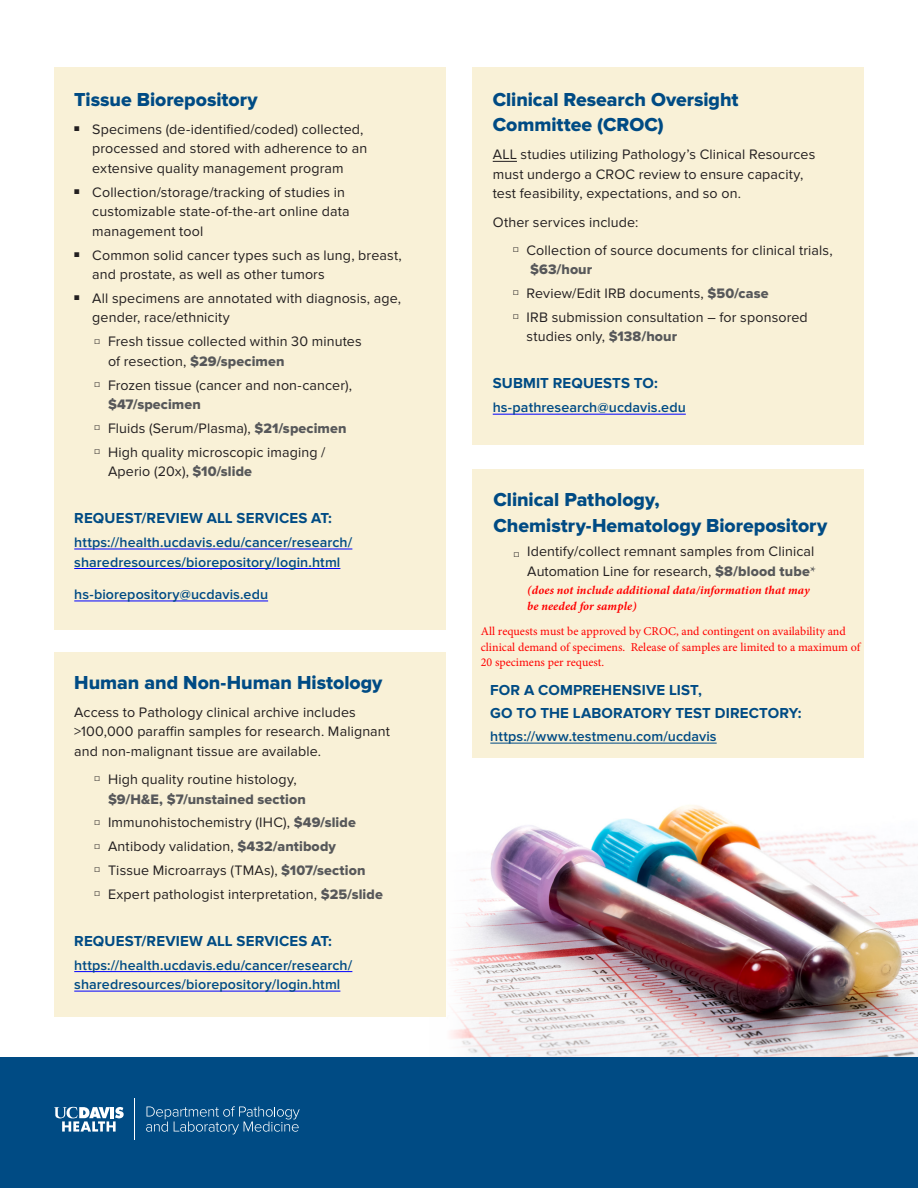
<style>
.page{position:relative;width:918px;height:1188px;background:#fff}
.page>*{position:absolute;margin:0;border:0;box-sizing:border-box;transform-origin:0 0}
.Sidebar_headline{font:19.5px/25.5px "Proxima Nova Extrabld";color:#004b84}
.services{font:700 15px "Proxima Nova";letter-spacing:.01em;color:#004b84}
.body_text{font:700 15px/23.5px "Proxima Nova";letter-spacing:.01em;color:#004b84}
.body_text-2{font:14.25px/19.5px "Proxima Nova";letter-spacing:.01em;color:#231f20}
.body_text-3{font:600 14.25px/19.5px "Proxima Nova";letter-spacing:.005em;color:#004b84}
.t1{font:12px/15.8px "Minion Pro";color:#f00}
.t2{font:italic 700 12px/16.6px "Minion Pro";letter-spacing:.015em;color:#f00}
.s1{font-family:"Proxima Nova Extrabld";color:#57585a}
.s2{font-size:8.25px}
.s3{font-family:"Minion Pro";font-weight:700;color:#57585a}
</style>
<div class="page">
<img style="left:450px;top:805px;width:468px;height:252px">
<div style="left:0;top:1057px;width:918px;height:131px;background:#004b84"></div>
<div style="left:472px;top:68px;width:392px;height:377px;background:#f9f1d7"></div>
<svg style="left:493px;top:161px;width:24px;height:1px"></svg>
<hr style="left:493px;top:414px;width:193px;height:1px;background:#00f">
<div style="left:472px;top:469px;width:392px;height:289px;background:#f9f1d7"></div>
<div style="left:54px;top:652px;width:392px;height:365px;background:#f9f1d7"></div>
<hr style="left:74px;top:971px;width:278px;height:1px;background:#00f">
<hr style="left:74px;top:991px;width:266px;height:1px;background:#00f">
<div style="left:54px;top:68px;width:392px;height:562px;background:#f9f1d7"></div>
<hr style="left:74px;top:549px;width:278px;height:1px;background:#00f">
<hr style="left:74px;top:568px;width:266px;height:1px;background:#00f">
<hr style="left:74px;top:601px;width:194px;height:1px;background:#00f">
<svg style="left:54px;top:1107px;width:70px;height:25px"></svg>
<svg style="left:146px;top:1106px;width:154px;height:28px"></svg>
<hr style="left:134px;top:1099px;width:1px;height:41px;background:#fff">
<hr style="left:490px;top:743px;width:227px;height:1px;background:#004b84">
<p class="Sidebar_headline" style="left:74px;top:88px;width:185px">Tissue Biorepository</p>
<p class="body_text-2" style="left:92px;top:120px;width:276px;text-indent:-18px"><sup>■</sup> Specimens (de-identified/coded) collected, processed and stored with adherence to an extensive quality management program</p>
<p class="body_text-2" style="left:92px;top:183px;width:259px;text-indent:-18px"><sup>■</sup> Collection/storage/tracking of studies in customizable state-of-the-art online data management tool</p>
<p class="body_text-2" style="left:92px;top:246px;width:311px;text-indent:-18px"><sup>■</sup> Common solid cancer types such as lung, breast, and prostate, as well as other tumors</p>
<p class="body_text-2" style="left:92px;top:289px;width:310px;text-indent:-18px"><sup>■</sup> All specimens are annotated with diagnosis, age, gender, race/ethnicity</p>
<p class="body_text-2" style="left:108px;top:332px;width:255px;text-indent:-14px"><sup>☐</sup> Fresh tissue collected within 30 minutes of resection, <span class="s1">$29/specimen</span></p>
<p class="body_text-2" style="left:108px;top:376px;width:246px;text-indent:-14px"><sup>☐</sup> Frozen tissue (cancer and non-cancer), <span class="s1">$47/specimen</span></p>
<p class="body_text-2" style="left:94px;top:419px;width:254px"><sup>☐</sup> Fluids (Serum/Plasma), <span class="s1">$21/specimen</span></p>
<p class="body_text-2" style="left:108px;top:443px;width:219px;text-indent:-14px"><sup>☐</sup> High quality microscopic imaging /<br>Aperio (20x), <span class="s1">$10/slide</span></p>
<p class="services" style="left:74px;top:510px;width:259px">REQUEST/REVIEW ALL SERVICES AT:</p>
<p class="body_text-3" style="left:74px;top:533px;width:280px">https://health.ucdavis.edu/cancer/research/ sharedresources/biorepository/login.html</p>
<p class="body_text-3" style="left:74px;top:585px;width:195px">hs-biorepository@ucdavis.edu</p>
<p class="Sidebar_headline" style="left:74px;top:671px;width:310px">Human and Non-Human Histology</p>
<p class="body_text-2" style="left:74px;top:703px;width:317px">Access to Pathology clinical archive includes &gt;100,000 paraffin samples for research. Malignant and non-malignant tissue are available.</p>
<p class="body_text-2" style="left:108px;top:770px;width:199px;text-indent:-14px"><sup>☐</sup> High quality routine histology, <span class="s1">$9/H&amp;E, $7/unstained section</span></p>
<p class="body_text-2" style="left:94px;top:813px;width:263px"><sup>☐</sup> Immunohistochemistry (IHC), <span class="s1">$49/slide</span></p>
<p class="body_text-2" style="left:94px;top:837px;width:243px"><sup>☐</sup> Antibody validation, <span class="s1">$432/antibody</span></p>
<p class="body_text-2" style="left:94px;top:861px;width:272px"><sup>☐</sup> Tissue Microarrays (TMAs), <span class="s1">$107/section</span></p>
<p class="body_text-2" style="left:94px;top:885px;width:290px"><sup>☐</sup> Expert pathologist interpretation, <span class="s1">$25/slide</span></p>
<p class="services" style="left:74px;top:932px;width:259px">REQUEST/REVIEW ALL SERVICES AT:</p>
<p class="body_text-3" style="left:74px;top:956px;width:280px">https://health.ucdavis.edu/cancer/research/ sharedresources/biorepository/login.html</p>
<p class="Sidebar_headline" style="left:493px;top:88px;width:247px">Clinical Research Oversight<br>Committee (CROC)</p>
<p class="body_text-2" style="left:493px;top:145px;width:324px">ALL studies utilizing Pathology’s Clinical Resources must undergo a CROC review to ensure capacity, test feasibility, expectations, and so on.</p>
<p class="body_text-2" style="left:493px;top:213px;width:147px">Other services include:</p>
<p class="body_text-2" style="left:530px;top:241px;width:304px;text-indent:-17px"><sup>☐</sup> Collection of source documents for clinical trials, <span class="s1">$63/hour</span></p>
<p class="body_text-2" style="left:513px;top:284px;width:257px"><sup>☐</sup> Review/Edit IRB documents, <span class="s1">$50/case</span></p>
<p class="body_text-2" style="left:526px;top:308px;width:283px;text-indent:-14px"><sup>☐</sup> IRB submission consultation – for sponsored studies only, <span class="s1">$138/hour</span></p>
<p class="services" style="left:493px;top:375px;width:167px">SUBMIT REQUESTS TO:</p>
<p class="body_text-3" style="left:493px;top:398px;width:195px">hs-pathresearch@ucdavis.edu</p>
<p class="Sidebar_headline" style="left:494px;top:488px;width:335px">Clinical Pathology,<br>Chemistry-Hematology Biorepository</p>
<p class="body_text-2" style="left:514px;top:542px;width:304px;text-align:right"><span class="s2">☐</span> Identify/collect remnant samples from Clinical<br>Automation Line for research, <span class="s1">$8/blood tube</span><span class="s3">*</span></p>
<p class="t2" style="left:527px;top:581px;width:284px">(does not include additional data/information that may be needed for sample)</p>
<p class="t1" style="left:481px;top:623px;width:381px">All requests must be approved by CROC, and contingent on availability and clinical demand of specimens. Release of samples are limited to a maximum of<br>20 specimens per request.</p>
<p class="body_text" style="left:490px;top:679px;width:313px">FOR A COMPREHENSIVE LIST,<br>GO TO THE LABORATORY TEST DIRECTORY:</p>
<p class="body_text-3" style="left:490px;top:727px;width:228px">https://www.testmenu.com/ucdavis</p>
</div>
